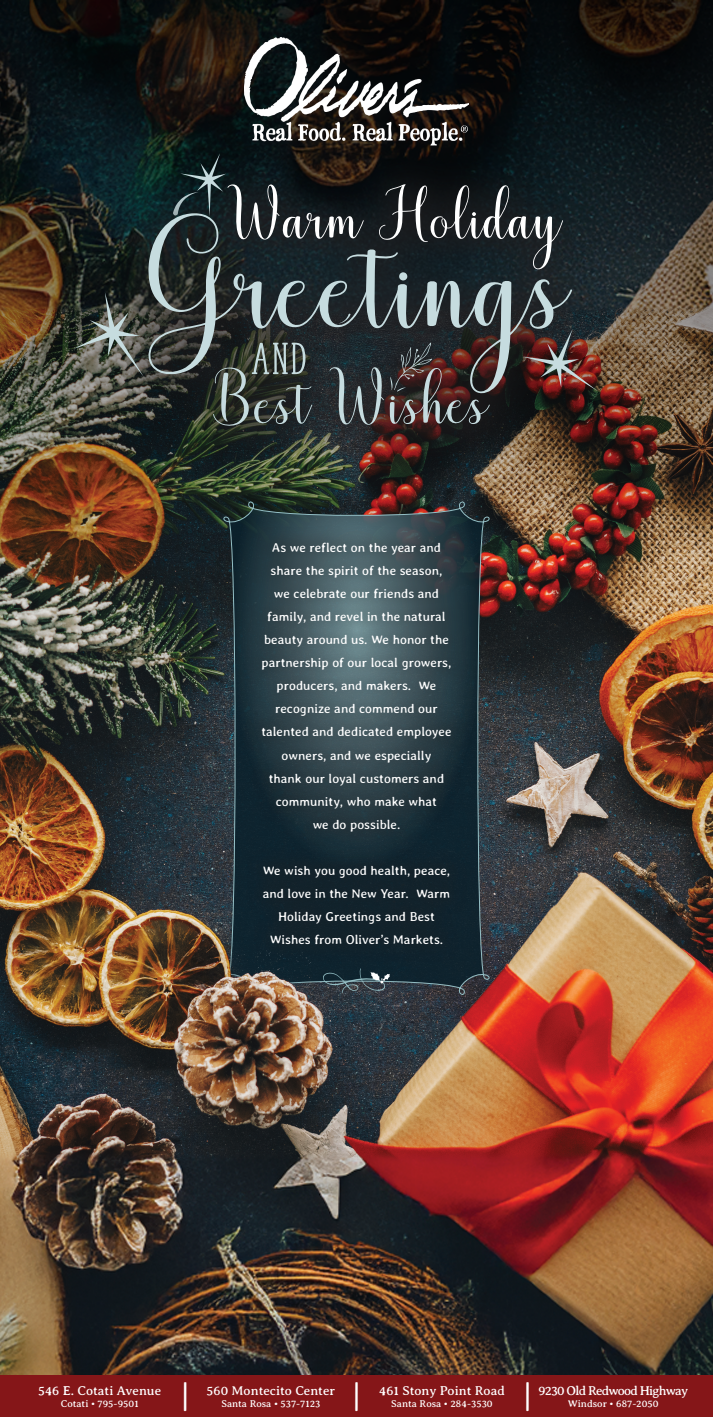
<style>
.page{position:relative;width:713px;height:1417px;background:#fff}
.page>*{position:absolute;margin:0;border:0;box-sizing:border-box;transform-origin:0 0}
.List_Paragraph{font:199.4px "Mistletoe Script";color:#c6dcdf}
.List_Paragraph-2{font:98.6px "Mistletoe Script";color:#c6dcdf}
.List_Paragraph-3{font:94.3px "Mistletoe Script";color:#fff}
.List_Paragraph-4{font:51px "Mistletoe Sans";color:#c6dcdf;scale:1.21 1}
.t1{font:32.2px "Averia Serif GWF";color:#fff}
.Feature_Body{font:13px/23px "Averia GWF";color:#fff;text-align:center}
.t2{font:13px "Averia Serif GWF";color:#fff}
.t3{font:13px "Averia Serif GWF";letter-spacing:-.06em;color:#fff}
.t4{font:10px "Averia Serif GWF";color:#fff}
</style>
<div class="page">
<img style="left:0;top:563px;width:712px;height:812px">
<img style="left:0;top:0;width:712px;height:563px">
<div style="left:0;top:1375px;width:712px;height:41px;background:#851618"></div>
<svg style="left:220px;top:500px;width:272px;height:338px;background:#2b3338"></svg>
<div style="left:243px;top:524px;width:227px;height:438px;background:#231f20;opacity:.4"></div>
<img style="left:244px;top:37px;width:224px;height:108px">
<div style="left:110px;top:152px;width:499px;height:317px;background:#231f20;opacity:.7"></div>
<svg style="left:390px;top:342px;width:42px;height:49px;background:#393334"></svg>
<svg style="left:338px;top:313px;width:12px;height:10px"></svg>
<svg style="left:73px;top:292px;width:71px;height:85px;background:#535851"></svg>
<img style="left:522px;top:329px;width:74px;height:62px">
<svg style="left:173px;top:153px;width:53px;height:64px;background:#1f3032"></svg>
<img style="left:0;top:838px;width:712px;height:250px">
<p class="List_Paragraph-3" style="left:229px;top:168px;width:334px">Warm Holiday</p>
<p class="List_Paragraph" style="left:151px;top:178px;width:420px">Greetings</p>
<p class="List_Paragraph-4" style="left:250px;top:329px;width:49px">and</p>
<p class="List_Paragraph-2" style="left:213px;top:349px;width:277px">Best Wishes</p>
<p class="Feature_Body" style="left:261px;top:536px;width:192px">As we reflect on the year and share the spirit of the season, we celebrate our friends and family, and revel in the natural beauty around us. We honor the partnership of our local growers, producers, and makers. We recognize and commend our talented and dedicated employee owners, and we especially<br>thank our loyal customers and community, who make what<br>we do possible.</p>
<p class="Feature_Body" style="left:262px;top:858px;width:189px">We wish you good health, peace, and love in the New Year. Warm<br>Holiday Greetings and Best<br>Wishes from Oliver’s Markets.</p>
<p class="t2" style="left:38px;top:1383px;width:124px">546 E. Cotati Avenue</p>
<p class="t4" style="left:61px;top:1398px;width:79px">Cotati • 795-9501</p>
<p class="t1" style="left:181px;top:1377px;width:10px">|</p>
<p class="t1" style="left:352px;top:1377px;width:10px">|</p>
<p class="t1" style="left:523px;top:1377px;width:10px">|</p>
<p class="t2" style="left:379px;top:1383px;width:127px">461 Stony Point Road</p>
<p class="t4" style="left:391px;top:1398px;width:103px">Santa Rosa • 284-3530</p>
<p class="t2" style="left:206px;top:1383px;width:130px">560 Montecito Center</p>
<p class="t4" style="left:221px;top:1398px;width:100px">Santa Rosa • 537-7123</p>
<p class="t3" style="left:538px;top:1383px;width:151px">9230 Old Redwood Highway</p>
<p class="t4" style="left:567px;top:1398px;width:92px">Windsor • 687-2050</p>
</div>
